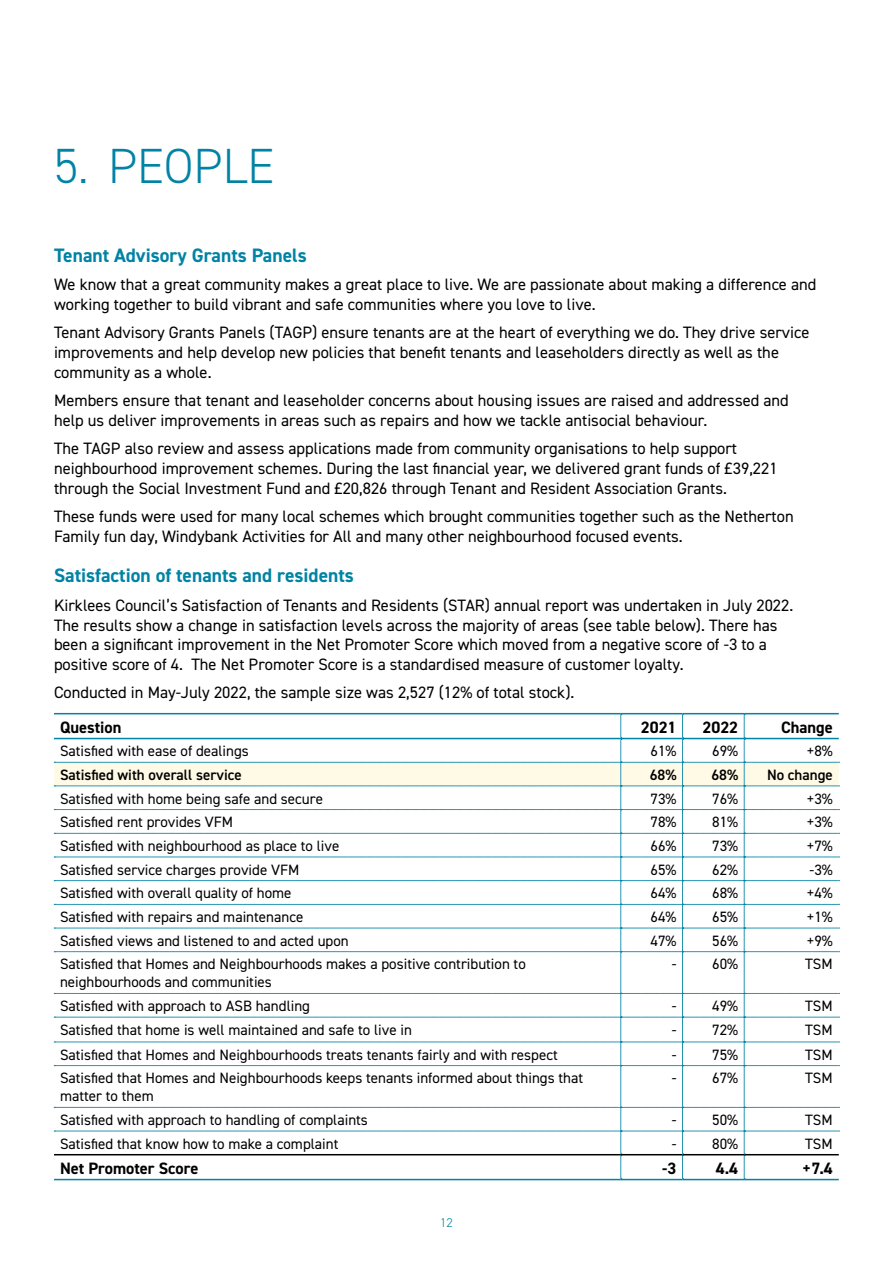
<style>
.page{position:relative;width:893px;height:1263px;background:#fff}
.page>*{position:absolute;margin:0;border:0;box-sizing:border-box;transform-origin:0 0}
.t1{font:300 49.5px "DIN2014";color:#0083a5}
.Heading_L2_Teal{font:700 19.5px "DIN2014";color:#0083a5}
.Body_copy{font:16.5px/19.8px "DIN2014";color:#000}
.Table_header_and_foo{font:700 16.5px "DIN2014";color:#000}
.Table_body_copy{font:15px/18px "DIN2014";color:#000}
.Table_body_copy-2{font:600 15px "DIN2014";color:#000}
.t2{font:300 12.75px "DIN2014";color:#0083a5}
</style>
<div class="page">
<hr style="left:54px;top:713px;width:567px;height:1px;background:#0083a5">
<hr style="left:621px;top:713px;width:61px;height:1px;background:#0083a5">
<hr style="left:682px;top:713px;width:62px;height:1px;background:#0083a5">
<hr style="left:744px;top:713px;width:95px;height:1px;background:#0083a5">
<hr style="left:54px;top:1179px;width:567px;height:1px;background:#0083a5">
<hr style="left:621px;top:1179px;width:61px;height:1px;background:#0083a5">
<hr style="left:682px;top:1179px;width:62px;height:1px;background:#0083a5">
<hr style="left:744px;top:1179px;width:95px;height:1px;background:#0083a5">
<svg style="left:54px;top:714px;width:786px;height:465px"></svg>
<p class="t1" style="left:54px;top:136px;width:222px">5. PEOPLE</p>
<p class="Heading_L2_Teal" style="left:54px;top:242px;width:254px">Tenant Advisory Grants Panels</p>
<p class="Body_copy" style="left:54px;top:274px;width:764px">We know that a great community makes a great place to live. We are passionate about making a difference and working together to build vibrant and safe communities where you love to live.</p>
<p class="Body_copy" style="left:54px;top:322px;width:757px">Tenant Advisory Grants Panels (TAGP) ensure tenants are at the heart of everything we do. They drive service improvements and help develop new policies that benefit tenants and leaseholders directly as well as the community as a whole.</p>
<p class="Body_copy" style="left:54px;top:390px;width:736px">Members ensure that tenant and leaseholder concerns about housing issues are raised and addressed and help us deliver improvements in areas such as repairs and how we tackle antisocial behaviour.</p>
<p class="Body_copy" style="left:54px;top:438px;width:725px">The TAGP also review and assess applications made from community organisations to help support neighbourhood improvement schemes. During the last financial year, we delivered grant funds of £39,221 through the Social Investment Fund and £20,826 through Tenant and Resident Association Grants.</p>
<p class="Body_copy" style="left:54px;top:506px;width:741px">These funds were used for many local schemes which brought communities together such as the Netherton<br>Family fun day, Windybank Activities for All and many other neighbourhood focused events.</p>
<p class="Heading_L2_Teal" style="left:54px;top:563px;width:301px">Satisfaction of tenants and residents</p>
<p class="Body_copy" style="left:54px;top:595px;width:741px">Kirklees Council’s Satisfaction of Tenants and Residents (STAR) annual report was undertaken in July 2022.<br>The results show a change in satisfaction levels across the majority of areas (see table below). There has been a significant improvement in the Net Promoter Score which moved from a negative score of -3 to a positive score of 4. The Net Promoter Score is a standardised measure of customer loyalty.</p>
<p class="Body_copy" style="left:54px;top:682px;width:522px">Conducted in May-July 2022, the sample size was 2,527 (12% of total stock).</p>
<p class="Table_header_and_foo" style="left:60px;top:716px;width:63px">Question</p>
<p class="Table_header_and_foo" style="left:641px;top:716px;width:37px">2021</p>
<p class="Table_header_and_foo" style="left:702px;top:716px;width:37px">2022</p>
<p class="Table_header_and_foo" style="left:781px;top:716px;width:53px">Change</p>
<p class="Table_body_copy" style="left:60px;top:742px;width:190px">Satisfied with ease of dealings</p>
<p class="Table_body_copy" style="left:651px;top:742px;width:27px">61%</p>
<p class="Table_body_copy" style="left:712px;top:742px;width:27px">69%</p>
<p class="Table_body_copy" style="left:807px;top:742px;width:27px">+8%</p>
<p class="Table_body_copy-2" style="left:60px;top:765px;width:183px">Satisfied with overall service</p>
<p class="Table_body_copy-2" style="left:650px;top:765px;width:28px">68%</p>
<p class="Table_body_copy-2" style="left:711px;top:765px;width:28px">68%</p>
<p class="Table_body_copy-2" style="left:767px;top:765px;width:67px">No change</p>
<p class="Table_body_copy" style="left:60px;top:789px;width:265px">Satisfied with home being safe and secure</p>
<p class="Table_body_copy" style="left:651px;top:789px;width:27px">73%</p>
<p class="Table_body_copy" style="left:712px;top:789px;width:27px">76%</p>
<p class="Table_body_copy" style="left:807px;top:789px;width:27px">+3%</p>
<p class="Table_body_copy" style="left:60px;top:813px;width:175px">Satisfied rent provides VFM</p>
<p class="Table_body_copy" style="left:651px;top:813px;width:27px">78%</p>
<p class="Table_body_copy" style="left:712px;top:813px;width:27px">81%</p>
<p class="Table_body_copy" style="left:807px;top:813px;width:27px">+3%</p>
<p class="Table_body_copy" style="left:60px;top:836px;width:281px">Satisfied with neighbourhood as place to live</p>
<p class="Table_body_copy" style="left:651px;top:836px;width:27px">66%</p>
<p class="Table_body_copy" style="left:712px;top:836px;width:27px">73%</p>
<p class="Table_body_copy" style="left:807px;top:836px;width:27px">+7%</p>
<p class="Table_body_copy" style="left:60px;top:860px;width:241px">Satisfied service charges provide VFM</p>
<p class="Table_body_copy" style="left:651px;top:860px;width:27px">65%</p>
<p class="Table_body_copy" style="left:712px;top:860px;width:27px">62%</p>
<p class="Table_body_copy" style="left:810px;top:860px;width:25px">-3%</p>
<p class="Table_body_copy" style="left:60px;top:884px;width:233px">Satisfied with overall quality of home</p>
<p class="Table_body_copy" style="left:651px;top:884px;width:27px">64%</p>
<p class="Table_body_copy" style="left:712px;top:884px;width:27px">68%</p>
<p class="Table_body_copy" style="left:807px;top:884px;width:27px">+4%</p>
<p class="Table_body_copy" style="left:60px;top:907px;width:245px">Satisfied with repairs and maintenance</p>
<p class="Table_body_copy" style="left:651px;top:907px;width:27px">64%</p>
<p class="Table_body_copy" style="left:712px;top:907px;width:27px">65%</p>
<p class="Table_body_copy" style="left:807px;top:907px;width:27px">+1%</p>
<p class="Table_body_copy" style="left:60px;top:931px;width:290px">Satisfied views and listened to and acted upon</p>
<p class="Table_body_copy" style="left:651px;top:931px;width:27px">47%</p>
<p class="Table_body_copy" style="left:712px;top:931px;width:27px">56%</p>
<p class="Table_body_copy" style="left:807px;top:931px;width:27px">+9%</p>
<p class="Table_body_copy" style="left:60px;top:955px;width:467px">Satisfied that Homes and Neighbourhoods makes a positive contribution to neighbourhoods and communities</p>
<p class="Table_body_copy" style="left:672px;top:955px;width:6px">-</p>
<p class="Table_body_copy" style="left:712px;top:955px;width:27px">60%</p>
<p class="Table_body_copy" style="left:805px;top:955px;width:29px">TSM</p>
<p class="Table_body_copy" style="left:60px;top:997px;width:252px">Satisfied with approach to ASB handling</p>
<p class="Table_body_copy" style="left:672px;top:997px;width:6px">-</p>
<p class="Table_body_copy" style="left:712px;top:997px;width:27px">49%</p>
<p class="Table_body_copy" style="left:805px;top:997px;width:29px">TSM</p>
<p class="Table_body_copy" style="left:60px;top:1020px;width:353px">Satisfied that home is well maintained and safe to live in</p>
<p class="Table_body_copy" style="left:672px;top:1020px;width:6px">-</p>
<p class="Table_body_copy" style="left:712px;top:1020px;width:27px">72%</p>
<p class="Table_body_copy" style="left:805px;top:1020px;width:29px">TSM</p>
<p class="Table_body_copy" style="left:60px;top:1045px;width:499px">Satisfied that Homes and Neighbourhoods treats tenants fairly and with respect</p>
<p class="Table_body_copy" style="left:672px;top:1045px;width:6px">-</p>
<p class="Table_body_copy" style="left:712px;top:1045px;width:27px">75%</p>
<p class="Table_body_copy" style="left:805px;top:1045px;width:29px">TSM</p>
<p class="Table_body_copy" style="left:60px;top:1069px;width:525px">Satisfied that Homes and Neighbourhoods keeps tenants informed about things that matter to them</p>
<p class="Table_body_copy" style="left:672px;top:1069px;width:6px">-</p>
<p class="Table_body_copy" style="left:712px;top:1069px;width:27px">67%</p>
<p class="Table_body_copy" style="left:805px;top:1069px;width:29px">TSM</p>
<p class="Table_body_copy" style="left:60px;top:1110px;width:309px">Satisfied with approach to handling of complaints</p>
<p class="Table_body_copy" style="left:672px;top:1110px;width:6px">-</p>
<p class="Table_body_copy" style="left:712px;top:1110px;width:27px">50%</p>
<p class="Table_body_copy" style="left:805px;top:1110px;width:29px">TSM</p>
<p class="Table_body_copy" style="left:60px;top:1134px;width:280px">Satisfied that know how to make a complaint</p>
<p class="Table_body_copy" style="left:672px;top:1134px;width:6px">-</p>
<p class="Table_body_copy" style="left:712px;top:1134px;width:27px">80%</p>
<p class="Table_body_copy" style="left:805px;top:1134px;width:29px">TSM</p>
<p class="Table_header_and_foo" style="left:60px;top:1157px;width:140px">Net Promoter Score</p>
<p class="Table_header_and_foo" style="left:662px;top:1157px;width:16px">-3</p>
<p class="Table_header_and_foo" style="left:716px;top:1157px;width:24px">4.4</p>
<p class="Table_header_and_foo" style="left:802px;top:1157px;width:32px">+7.4</p>
<p class="t2" style="left:440px;top:1214px;width:14px">12</p>
</div>
